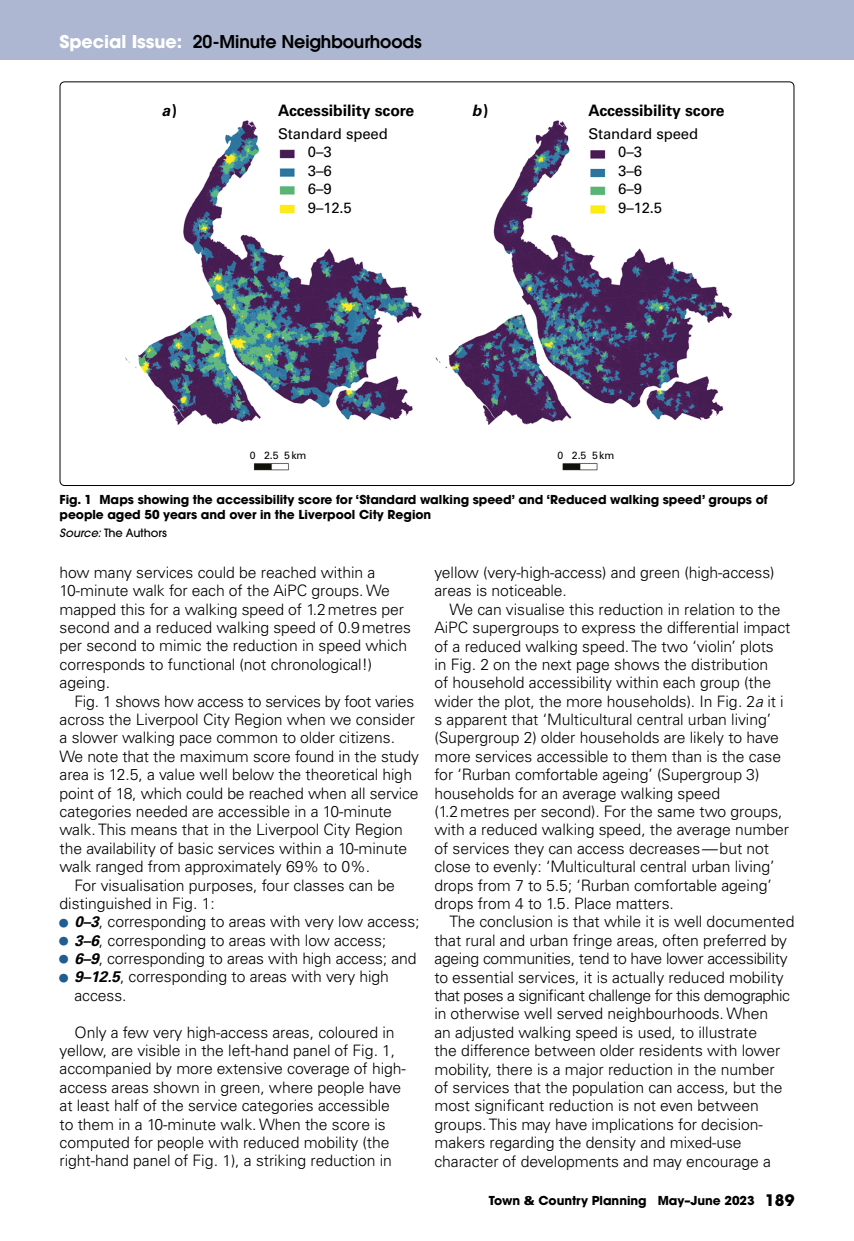
<style>
.page{position:relative;width:854px;height:1241px;background:#fff}
.page>*{position:absolute;margin:0;border:0;box-sizing:border-box;transform-origin:0 0}
.t1{font:600 17.5px "ITC Avant Garde Pro";letter-spacing:-.005em;color:#000}
.t2{font:300 15.75px/18.4px "Univers LT Pro 45";letter-spacing:-.005em;color:#000}
.t3{font:700 15.75px "Univers LT Pro 65";letter-spacing:-.005em;color:#000}
.t4{font:italic 700 15.75px "Univers LT Pro 65";color:#000}
.t5{font:14.88px/18.4px "Univers LT Pro 55 Roman";letter-spacing:-.005em;color:#000}
.t6{font:700 12.25px/14.9px "ITC Avant Garde Pro";letter-spacing:-.005em;color:#000}
.t7{font:500 11.38px "ITC Avant Garde Pro";letter-spacing:-.005em;color:#000}
.t8{font:10.5px "Univers LT Pro 55 Roman";letter-spacing:.055em;color:#000}
.s1{font-weight:700;color:#fff}
.s2{font-style:normal}
.s3{font-style:italic}
.s4{font-family:"Univers LT Pro 55 Roman";font-weight:400;font-size:24.5px;color:#205d91}
.s5{font-family:"Univers LT Pro 65";font-weight:700;font-style:italic;font-size:15.4px}
.s6{font-family:"Univers LT Pro 75";font-weight:900}
.s7{font-size:15.75px}
</style>
<div class="page">
<div style="left:0;top:0;width:853px;height:60px;background:#adb7d1"></div>
<img style="left:60px;top:83px;width:734px;height:403px">
<p class="t1" style="left:60px;top:30px;width:363px"><span class="s1">Special Issue:</span> 20-Minute Neighbourhoods</p>
<p class="t4" style="left:161px;top:99px;width:17px">a<span class="s2">)</span></p>
<p class="t4" style="left:471px;top:99px;width:18px">b<span class="s2">)</span></p>
<p class="t3" style="left:278px;top:99px;width:138px">Accessibility score</p>
<p class="t5" style="left:308px;top:124px;width:82px;text-indent:-30px">Standard speed<br>0–3<br>3–6<br>6–9<br>9–12.5</p>
<p class="t3" style="left:588px;top:99px;width:138px">Accessibility score</p>
<p class="t5" style="left:618px;top:124px;width:82px;text-indent:-30px">Standard speed<br>0–3<br>3–6<br>6–9<br>9–12.5</p>
<p class="t8" style="left:250px;top:448px;width:58px">0 2.5 5km</p>
<p class="t8" style="left:557px;top:448px;width:58px">0 2.5 5km</p>
<p class="t6" style="left:60px;top:492px;width:709px">Fig. 1 Maps showing the accessibility score for ‘Standard walking speed’ and ‘Reduced walking speed’ groups of people aged 50 years and over in the Liverpool City Region</p>
<p class="t7" style="left:60px;top:525px;width:109px"><span class="s3">Source:</span> The Authors</p>
<p class="t2" style="left:60px;top:562px;width:353px">how many services could be reached within a 10-minute walk for each of the AiPC groups. We mapped this for a walking speed of 1.2metres per second and a reduced walking speed of 0.9metres per second to mimic the reduction in speed which corresponds to functional (not chronological!) ageing.</p>
<p class="t2" style="left:74px;top:691px;width:341px">Fig. 1 shows how access to services by foot varies</p>
<p class="t2" style="left:60px;top:709px;width:357px">across the Liverpool City Region when we consider</p>
<p class="t2" style="left:60px;top:728px;width:337px">a slower walking pace common to older citizens.</p>
<p class="t2" style="left:60px;top:746px;width:361px">We note that the maximum score found in the study</p>
<p class="t2" style="left:60px;top:765px;width:354px">area is 12.5, a value well below the theoretical high</p>
<p class="t2" style="left:60px;top:783px;width:360px">point of 18, which could be reached when all service</p>
<p class="t2" style="left:60px;top:801px;width:334px">categories needed are accessible in a 10-minute</p>
<p class="t2" style="left:60px;top:820px;width:345px">walk. This means that in the Liverpool City Region</p>
<p class="t2" style="left:60px;top:838px;width:349px">the availability of basic services within a 10-minute</p>
<p class="t2" style="left:60px;top:856px;width:312px">walk ranged from approximately 69% to 0%.</p>
<p class="t2" style="left:74px;top:875px;width:322px">For visualisation purposes, four classes can be</p>
<p class="t2" style="left:60px;top:893px;width:157px">distinguished in Fig. 1:</p>
<p class="t2" style="left:60px;top:911px;width:361px"><span class="s4">•</span> <span class="s5">0–3</span>, corresponding to areas with very low access;</p>
<p class="t2" style="left:60px;top:930px;width:328px"><span class="s4">•</span> <span class="s5">3–6</span>, corresponding to areas with low access;</p>
<p class="t2" style="left:60px;top:948px;width:358px"><span class="s4">•</span> <span class="s5">6–9</span>, corresponding to areas with high access; and</p>
<p class="t2" style="left:74px;top:967px;width:316px;text-indent:-15px"><span class="s4">•</span> <span class="s5">9–12.5</span>, corresponding to areas with very high access.</p>
<p class="t2" style="left:60px;top:1022px;width:348px;text-indent:15px">Only a few very high-access areas, coloured in yellow, are visible in the left-hand panel of Fig. 1, accompanied by more extensive coverage of high&shy;access areas shown in green, where people have at least half of the service categories accessible to them in a 10-minute walk. When the score is computed for people with reduced mobility (the right-hand panel of Fig. 1), a striking reduction in</p>
<p class="t2" style="left:434px;top:562px;width:341px">yellow (very-high-access) and green (high-access) areas is noticeable.</p>
<p class="t2" style="left:434px;top:599px;width:357px;text-indent:15px">We can visualise this reduction in relation to the AiPC supergroups to express the differential impact of a reduced walking speed. The two ‘violin’ plots<br>in Fig. 2 on the next page shows the distribution<br>of household accessibility within each group (the wider the plot, the more households). In Fig. 2<span class="s3">a</span> it i s apparent that ‘Multicultural central urban living’ (Supergroup 2) older households are likely to have more services accessible to them than is the case for ‘Rurban comfortable ageing’ (Supergroup 3) households for an average walking speed (1.2metres per second). For the same two groups, with a reduced walking speed, the average number of services they can access decreases—but not close to evenly: ‘Multicultural central urban living’ drops from 7 to 5.5; ‘Rurban comfortable ageing’ drops from 4 to 1.5. Place matters.</p>
<p class="t2" style="left:434px;top:912px;width:361px;text-indent:15px">The conclusion is that while it is well documented that rural and urban fringe areas, often preferred by ageing communities, tend to have lower accessibility to essential services, it is actually reduced mobility that poses a significant challenge for this demographic in otherwise well served neighbourhoods. When<br>an adjusted walking speed is used, to illustrate<br>the difference between older residents with lower mobility, there is a major reduction in the number<br>of services that the population can access, but the most significant reduction is not even between groups. This may have implications for decision&shy;makers regarding the density and mixed-use character of developments and may encourage a</p>
<p class="t6" style="left:488px;top:1193px;width:307px">Town <span class="s6">&amp;</span> Country Planning May–June 2023 <span class="s7">189</span></p>
</div>
